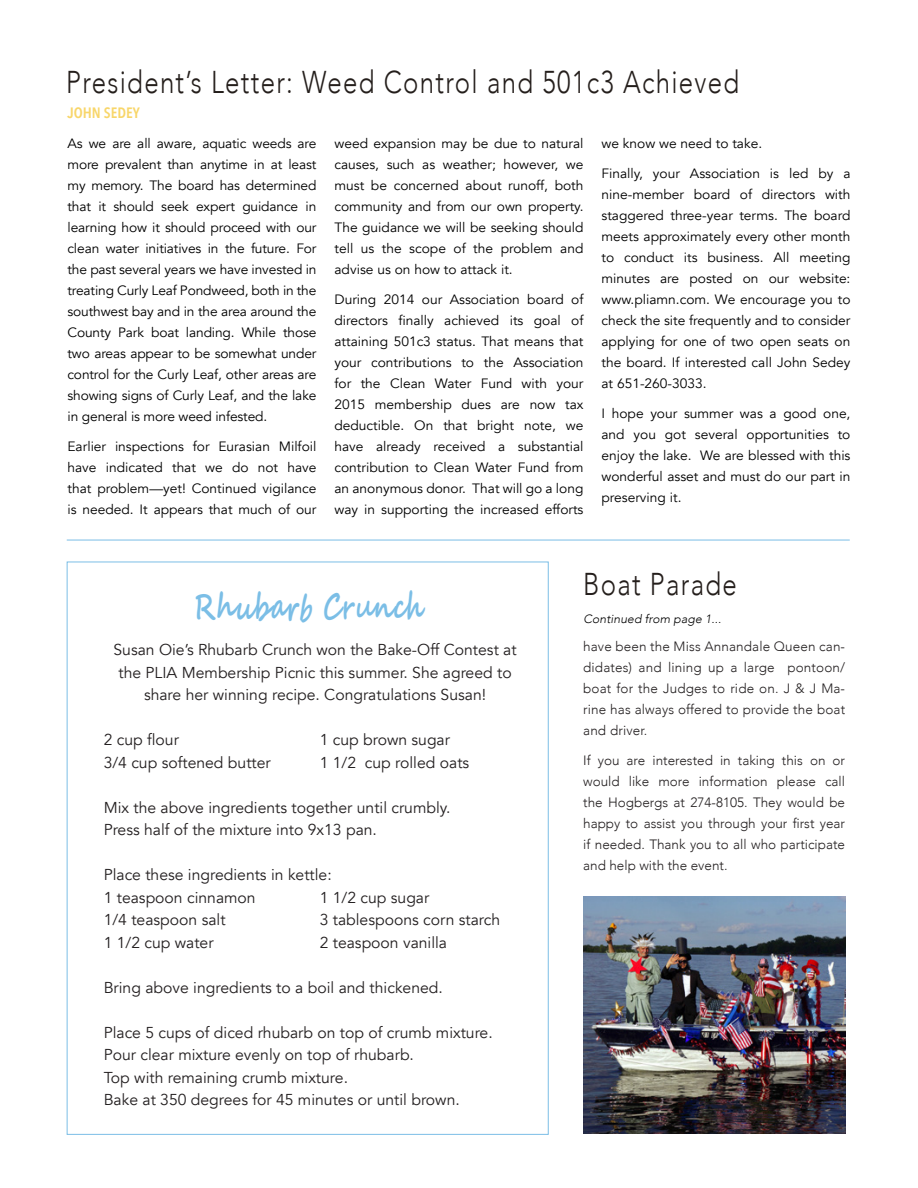
<style>
.page{position:relative;width:918px;height:1188px;background:#fff}
.page>*{position:absolute;margin:0;border:0;box-sizing:border-box;transform-origin:0 0}
.t1{font:700 35.7px "Segoe Script";letter-spacing:.01em;color:#7bbee6;scale:.7 1}
.t2{font:300 31.5px "Avenir";letter-spacing:.05em;color:#241e1b;scale:.82 1}
.t3{font:15.75px/22.5px "Avenir";color:#231f20;text-align:center}
.t4{font:600 15px "Avenir Next Condensed";color:#f8d66a}
.t5{font:13.5px/21px "Avenir";color:#000;text-align:justify}
.t6{font:300 13.5px/21px "Avenir";color:#231f20;text-align:justify}
.t7{font:italic 300 12px "Avenir";letter-spacing:.005em;color:#000}
</style>
<div class="page">
<hr style="left:67px;top:540px;width:783px;height:1px;background:#7bbee6">
<img style="left:583px;top:896px;width:262px;height:238px">
<p class="t2" style="left:66px;top:64px;width:822px">President’s Letter: Weed Control and 501c3 Achieved</p>
<p class="t4" style="left:68px;top:99px;width:74px">JOHN SEDEY</p>
<p class="t5" style="left:68px;top:133px;width:251px">As we are all aware, aquatic weeds are more prevalent than anytime in at least my memory. The board has determined that it should seek expert guidance in learning how it should proceed with our clean water initiatives in the future. For the past several years we have invested in treating Curly Leaf Pondweed, both in the southwest bay and in the area around the County Park boat landing. While those two areas appear to be somewhat under control for the Curly Leaf, other areas are showing signs of Curly Leaf, and the lake in general is more weed infested.</p>
<p class="t5" style="left:68px;top:436px;width:251px">Earlier inspections for Eurasian Milfoil have indicated that we do not have that problem—yet! Continued vigilance is needed. It appears that much of our</p>
<p class="t5" style="left:334px;top:133px;width:251px">weed expansion may be due to natural causes, such as weather; however, we must be concerned about runoff, both community and from our own property.<br>The guidance we will be seeking should tell us the scope of the problem and advise us on how to attack it.</p>
<p class="t5" style="left:334px;top:289px;width:251px">During 2014 our Association board of directors finally achieved its goal of attaining 501c3 status. That means that your contributions to the Association for the Clean Water Fund with your 2015 membership dues are now tax deductible. On that bright note, we have already received a substantial contribution to Clean Water Fund from an anonymous donor. That will go a long way in supporting the increased efforts</p>
<p class="t5" style="left:602px;top:133px;width:162px">we know we need to take.</p>
<p class="t5" style="left:602px;top:163px;width:251px">Finally, your Association is led by a nine-member board of directors with staggered three-year terms. The board meets approximately every other month to conduct its business. All meeting minutes are posted on our website: www.pliamn.com. We encourage you to check the site frequently and to consider applying for one of two open seats on the board. If interested call John Sedey at 651-260-3033.</p>
<p class="t5" style="left:602px;top:403px;width:251px">I hope your summer was a good one, and you got several opportunities to enjoy the lake. We are blessed with this wonderful asset and must do our part in preserving it.</p>
<p class="t1" style="left:194px;top:577px;width:333px">Rhubarb Crunch</p>
<p class="t3" style="left:113px;top:639px;width:405px">Susan Oie’s Rhubarb Crunch won the Bake-Off Contest at the PLIA Membership Picnic this summer. She agreed to share her winning recipe. Congratulations Susan!</p>
<p class="t3" style="left:104px;top:729px;width:77px">2 cup flour</p>
<p class="t3" style="left:320px;top:729px;width:132px">1 cup brown sugar</p>
<p class="t3" style="left:104px;top:751px;width:169px">3/4 cup softened butter</p>
<p class="t3" style="left:320px;top:751px;width:151px">1 1/2 cup rolled oats</p>
<p class="t3" style="left:104px;top:796px;width:348px">Mix the above ingredients together until crumbly.</p>
<p class="t3" style="left:104px;top:819px;width:275px">Press half of the mixture into 9x13 pan.</p>
<p class="t3" style="left:104px;top:864px;width:230px">Place these ingredients in kettle:</p>
<p class="t3" style="left:104px;top:886px;width:154px">1 teaspoon cinnamon</p>
<p class="t3" style="left:320px;top:886px;width:111px">1 1/2 cup sugar</p>
<p class="t3" style="left:104px;top:909px;width:123px">1/4 teaspoon salt</p>
<p class="t3" style="left:320px;top:909px;width:182px">3 tablespoons corn starch</p>
<p class="t3" style="left:104px;top:931px;width:111px">1 1/2 cup water</p>
<p class="t3" style="left:320px;top:931px;width:129px">2 teaspoon vanilla</p>
<p class="t3" style="left:104px;top:976px;width:341px">Bring above ingredients to a boil and thickened.</p>
<p class="t3" style="left:104px;top:1021px;width:391px">Place 5 cups of diced rhubarb on top of crumb mixture.</p>
<p class="t3" style="left:104px;top:1044px;width:312px">Pour clear mixture evenly on top of rhubarb.</p>
<p class="t3" style="left:104px;top:1066px;width:246px">Top with remaining crumb mixture.</p>
<p class="t3" style="left:104px;top:1089px;width:358px">Bake at 350 degrees for 45 minutes or until brown.</p>
<p class="t2" style="left:583px;top:566px;width:189px">Boat Parade</p>
<p class="t7" style="left:584px;top:612px;width:139px">Continued from page 1...</p>
<p class="t6" style="left:583px;top:636px;width:263px">have been the Miss Annandale Queen can&shy;didates) and lining up a large pontoon/ boat for the Judges to ride on. J &amp; J Ma&shy;rine has always offered to provide the boat and driver.</p>
<p class="t6" style="left:583px;top:750px;width:263px">If you are interested in taking this on or would like more information please call the Hogbergs at 274-8105. They would be happy to assist you through your first year if needed. Thank you to all who participate and help with the event.</p>
</div>
